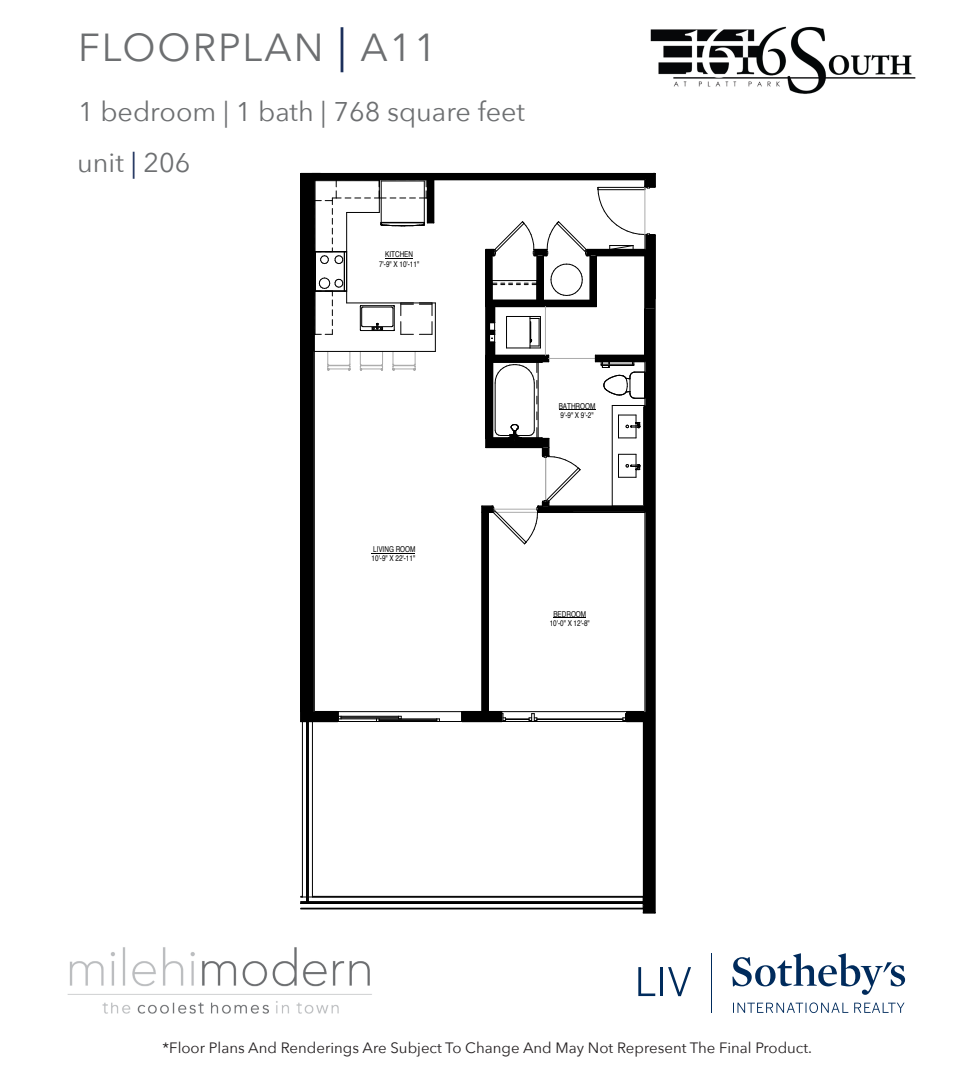
<style>
.page{position:relative;width:972px;height:1080px;background:#fff}
.page>*{position:absolute;margin:0;border:0;box-sizing:border-box;transform-origin:0 0}
.t1{font:39px "Avenir Next";letter-spacing:.05em;color:#6d6f71}
.t2{font:27px "Avenir Next";color:#6d6f71}
.t3{font:15px "Avenir Next";color:#231f20}
.t4{font:8.1px/9px "Helvetica";color:#000;text-align:center;scale:.79 1}
.s1{font-size:45px;color:#1a2e5a}
.s2{color:#1a2e5a}
</style>
<div class="page">
<img style="left:650px;top:26px;width:266px;height:68px">
<svg style="left:732px;top:953px;width:173px;height:42px"></svg>
<svg style="left:733px;top:1002px;width:172px;height:11px"></svg>
<svg style="left:638px;top:967px;width:17px;height:29px"></svg>
<hr style="left:660px;top:967px;width:3px;height:29px;background:#002b5c">
<svg style="left:668px;top:967px;width:23px;height:29px"></svg>
<hr style="left:711px;top:953px;width:1px;height:60px;background:#002b5c">
<img style="left:67px;top:947px;width:305px;height:66px">
<div style="left:482px;top:512px;width:6px;height:200px;background:#000"></div>
<div style="left:644px;top:722px;width:11px;height:176px;background:#000"></div>
<div style="left:645px;top:309px;width:10px;height:403px;background:#000"></div>
<div style="left:314px;top:174px;width:331px;height:6px;background:#000"></div>
<div style="left:301px;top:174px;width:13px;height:538px;background:#000"></div>
<hr style="left:643px;top:722px;width:1px;height:176px;background:#000">
<hr style="left:644px;top:309px;width:2px;height:403px;background:#000">
<hr style="left:308px;top:902px;width:335px;height:1px;background:#000">
<hr style="left:301px;top:903px;width:342px;height:1px;background:#000">
<hr style="left:645px;top:512px;width:1px;height:200px;background:#aaa">
<hr style="left:487px;top:512px;width:2px;height:200px;background:#000">
<hr style="left:481px;top:512px;width:2px;height:200px;background:#000">
<hr style="left:346px;top:252px;width:1px;height:39px;background:#000">
<hr style="left:344px;top:252px;width:1px;height:39px;background:#000">
<svg style="left:419px;top:322px;width:14px;height:13px"></svg>
<svg style="left:401px;top:322px;width:12px;height:13px"></svg>
<svg style="left:419px;top:304px;width:14px;height:12px"></svg>
<svg style="left:401px;top:304px;width:12px;height:12px"></svg>
<svg style="left:360px;top:305px;width:35px;height:26px"></svg>
<hr style="left:361px;top:305px;width:33px;height:1px;background:#000">
<svg style="left:393px;top:352px;width:23px;height:19px"></svg>
<svg style="left:360px;top:352px;width:23px;height:19px"></svg>
<hr style="left:315px;top:180px;width:1px;height:154px;background:#000">
<hr style="left:314px;top:351px;width:121px;height:1px;background:#000">
<hr style="left:435px;top:303px;width:1px;height:48px;background:#000">
<hr style="left:347px;top:303px;width:88px;height:1px;background:#000">
<svg style="left:315px;top:278px;width:36px;height:93px"></svg>
<hr style="left:315px;top:291px;width:32px;height:1px;background:#000">
<hr style="left:302px;top:722px;width:1px;height:175px;background:#000">
<hr style="left:312px;top:722px;width:1px;height:175px;background:#000">
<hr style="left:301px;top:908px;width:342px;height:1px;background:#000">
<hr style="left:308px;top:897px;width:335px;height:1px;background:#000">
<hr style="left:312px;top:896px;width:331px;height:1px;background:#000">
<hr style="left:301px;top:909px;width:342px;height:1px;background:#000">
<hr style="left:313px;top:180px;width:2px;height:532px;background:#000">
<svg style="left:301px;top:896px;width:7px;height:7px"></svg>
<svg style="left:301px;top:711px;width:353px;height:11px"></svg>
<hr style="left:308px;top:722px;width:1px;height:180px;background:#000">
<hr style="left:307px;top:722px;width:1px;height:180px;background:#000">
<svg style="left:481px;top:173px;width:175px;height:372px"></svg>
<hr style="left:654px;top:236px;width:2px;height:677px;background:#000">
<svg style="left:643px;top:898px;width:12px;height:16px"></svg>
<hr style="left:300px;top:174px;width:1px;height:548px;background:#000">
<hr style="left:301px;top:173px;width:354px;height:1px;background:#000">
<svg style="left:300px;top:173px;width:134px;height:91px"></svg>
<hr style="left:371px;top:553px;width:44px;height:1px;background:#000">
<hr style="left:553px;top:618px;width:33px;height:1px;background:#000">
<hr style="left:559px;top:410px;width:36px;height:1px;background:#000">
<h1 class="t1" style="left:78px;top:15px;width:360px">FLOORPLAN <span class="s1">|</span> A11</h1>
<h2 class="t2" style="left:78px;top:89px;width:449px">1 bedroom | 1 bath | 768 square feet</h2>
<h2 class="t2" style="left:77px;top:140px;width:115px">unit <span class="s2">|</span> 206</h2>
<p class="t4" style="left:379px;top:250px;width:52px">KITCHEN<br>7'-9" X 10'-11"</p>
<p class="t4" style="left:372px;top:545px;width:57px;text-align:left">LIVING ROOM<br>10'-9" X 22'-11"</p>
<p class="t4" style="left:559px;top:402px;width:48px;text-align:left">BATHROOM<br>9'-9" X 9'-2"</p>
<p class="t4" style="left:550px;top:610px;width:52px">BEDROOM<br>10'-0" X 12'-8"</p>
<h3 class="t3" style="left:163px;top:1035px;width:651px">*Floor Plans And Renderings Are Subject To Change And May Not Represent The Final Product.</h3>
</div>
